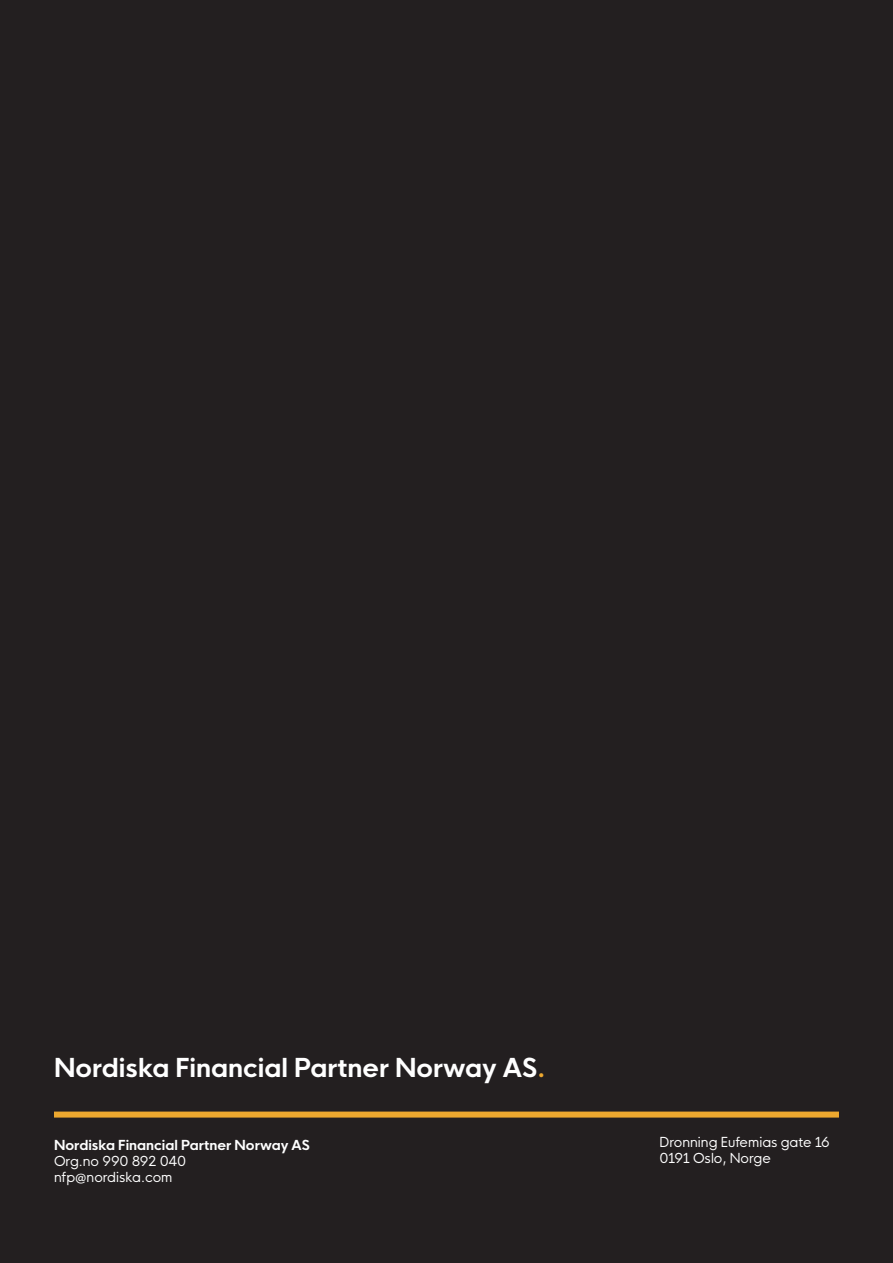
<style>
.page{position:relative;width:893px;height:1263px;background:#231f20}
.page>*{position:absolute;margin:0;border:0;box-sizing:border-box;transform-origin:0 0}
.Bröd_tabell_-_7{font:700 25.5px "HK Nova";color:#fff}
.t1{font:13.5px "HK Nova";color:#fff}
.t2{font:700 13.5px/16.2px "HK Nova";color:#fff}
.s1{color:#eda82f}
.s2{font-weight:400}
</style>
<div class="page">
<div style="left:54px;top:1111px;width:785px;height:6px;background:#eda82f"></div>
<p class="Bröd_tabell_-_7" style="left:54px;top:1045px;width:493px">Nordiska Financial Partner Norway AS<span class="s1">.</span></p>
<p class="t2" style="left:54px;top:1135px;width:257px">Nordiska Financial Partner Norway AS<br><span class="s2">Org.no 990 892 040</span></p>
<p class="t1" style="left:54px;top:1165px;width:120px">nfp@nordiska.com</p>
<p class="t1" style="left:660px;top:1130px;width:172px">Dronning Eufemias gate 16</p>
<p class="t1" style="left:660px;top:1146px;width:113px">0191 Oslo, Norge</p>
</div>
